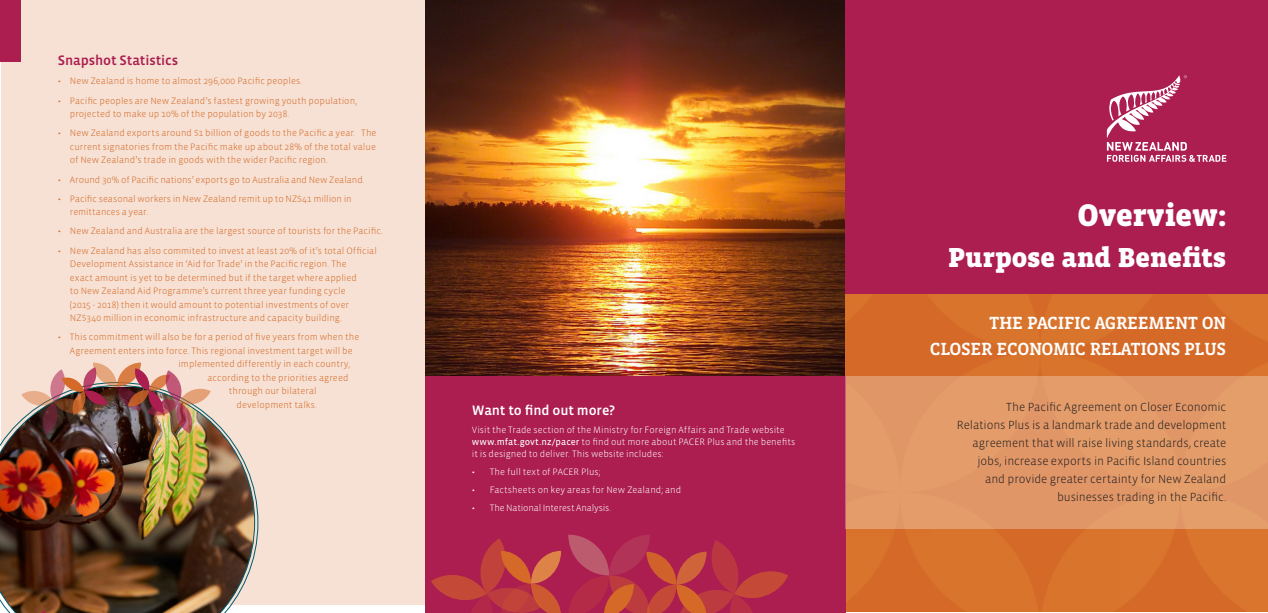
<style>
.page{position:relative;width:1268px;height:613px;background:#fff}
.page>*{position:absolute;margin:0;border:0;box-sizing:border-box;transform-origin:0 0}
.Heading{font:900 32px "Vista Slab OT";letter-spacing:-.01em;color:#fff}
.Heading-2{font:900 28px "Vista Slab OT";letter-spacing:-.005em;color:#fff}
.Heading-3{font:500 18px "Vista Slab OT";letter-spacing:-.02em;color:#fff}
.Header_2{font:500 14px "Vista Sans OT";letter-spacing:-.005em;color:#fff}
.Header_2-2{font:500 14px "Vista Sans OT";letter-spacing:-.005em;color:#ac1d50}
._1st_intro{font:300 12px/18px "Vista Sans OT";letter-spacing:-.01em;color:#231f20;text-align:right}
.t1{font:300 9.5px/13.5px "Vista Sans OT";letter-spacing:.005em;color:#d56927}
.Body_Copy{font:300 9.5px/12.3px "Vista Sans OT";letter-spacing:.005em;color:#fff}
.Body_Copy-2{font:300 9.5px "Vista Sans OT";letter-spacing:-.015em;color:#fff}
.s1{font-weight:400}
</style>
<div class="page">
<div style="left:1px;top:0;width:426px;height:604px;background:#f6e1d4"></div>
<img style="left:845px;top:294px;width:422px;height:317px">
<img style="left:425px;top:0;width:419px;height:376px">
<div style="left:425px;top:376px;width:420px;height:236px;background:#ac1d50"></div>
<div style="left:845px;top:1px;width:422px;height:293px;background:#ac1d50"></div>
<img style="left:0;top:417px;width:255px;height:195px">
<svg style="left:36px;top:610px;width:15px;height:2px"></svg>
<svg style="left:39px;top:402px;width:22px;height:32px"></svg>
<img style="left:21px;top:362px;width:190px;height:71px">
<div style="left:845px;top:376px;width:422px;height:152px;background:#e49c6a"></div>
<svg style="left:431px;top:538px;width:130px;height:74px"></svg>
<svg style="left:568px;top:534px;width:220px;height:78px"></svg>
<svg style="left:1106px;top:75px;width:120px;height:87px"></svg>
<div style="left:0;top:0;width:21px;height:61px;background:#ac1d50"></div>
<p class="Header_2-2" style="left:58px;top:53px;width:122px">Snapshot Statistics</p>
<p class="t1" style="left:58px;top:75px;width:246px">• New Zealand is home to almost 296,000 Pacific peoples.</p>
<p class="t1" style="left:70px;top:94px;width:289px;text-indent:-12px">• Pacific peoples are New Zealand’s fastest growing youth population, projected to make up 10% of the population by 2038.</p>
<p class="t1" style="left:70px;top:126px;width:308px;text-align:justify;text-indent:-12px">• New Zealand exports around $1 billion of goods to the Pacific a year. The current signatories from the Pacific make up about 28% of the total value of New Zealand’s trade in goods with the wider Pacific region.</p>
<p class="t1" style="left:58px;top:173px;width:308px">• Around 30% of Pacific nations’ exports go to Australia and New Zealand.</p>
<p class="t1" style="left:70px;top:192px;width:283px;text-indent:-12px">• Pacific seasonal workers in New Zealand remit up to NZ$41 million in remittances a year.</p>
<p class="t1" style="left:58px;top:224px;width:326px">• New Zealand and Australia are the largest source of tourists for the Pacific.</p>
<p class="t1" style="left:70px;top:244px;width:308px;text-indent:-12px">• New Zealand has also commited to invest at least 20% of it’s total Official Development Assistance in ‘Aid for Trade’ in the Pacific region. The<br>exact amount is yet to be determined but if the target where applied<br>to New Zealand Aid Programme’s current three year funding cycle<br>(2015 - 2018) then it would amount to potential investments of over NZ$340 million in economic infrastructure and capacity building.</p>
<p class="t1" style="left:58px;top:330px;width:303px">• This commitment will also be for a period of five years from when the</p>
<p class="t1" style="left:70px;top:344px;width:284px">Agreement enters into force. This regional investment target will be</p>
<p class="t1" style="left:178px;top:357px;width:173px">implemented differently in each country,</p>
<p class="t1" style="left:207px;top:371px;width:142px">according to the priorities agreed</p>
<p class="t1" style="left:229px;top:384px;width:89px">through our bilateral</p>
<p class="t1" style="left:236px;top:398px;width:82px">development talks.</p>
<p class="Header_2" style="left:471px;top:402px;width:145px">Want to find out more?</p>
<p class="Body_Copy" style="left:471px;top:423px;width:325px">Visit the Trade section of the Ministry for Foreign Affairs and Trade website <span class="s1">www.mfat.govt.nz/pacer</span> to find out more about PACER Plus and the benefits it is designed to deliver. This website includes:</p>
<p class="Body_Copy" style="left:471px;top:465px;width:130px">• The full text of PACER Plus;</p>
<p class="Body_Copy" style="left:471px;top:483px;width:211px">• Factsheets on key areas for New Zealand; and</p>
<p class="Body_Copy-2" style="left:471px;top:503px;width:141px">• The National Interest Analysis.</p>
<p class="Heading" style="left:1077px;top:199px;width:150px">Overview:</p>
<p class="Heading-2" style="left:947px;top:243px;width:280px">Purpose and Benefits</p>
<p class="Heading-3" style="left:989px;top:314px;width:238px">THE PACIFIC AGREEMENT ON</p>
<p class="Heading-3" style="left:929px;top:340px;width:298px">CLOSER ECONOMIC RELATIONS PLUS</p>
<p class="_1st_intro" style="left:956px;top:398px;width:271px">The Pacific Agreement on Closer Economic Relations Plus is a landmark trade and development agreement that will raise living standards, create jobs, increase exports in Pacific Island countries and provide greater certainty for New Zealand businesses trading in the Pacific.</p>
</div>
